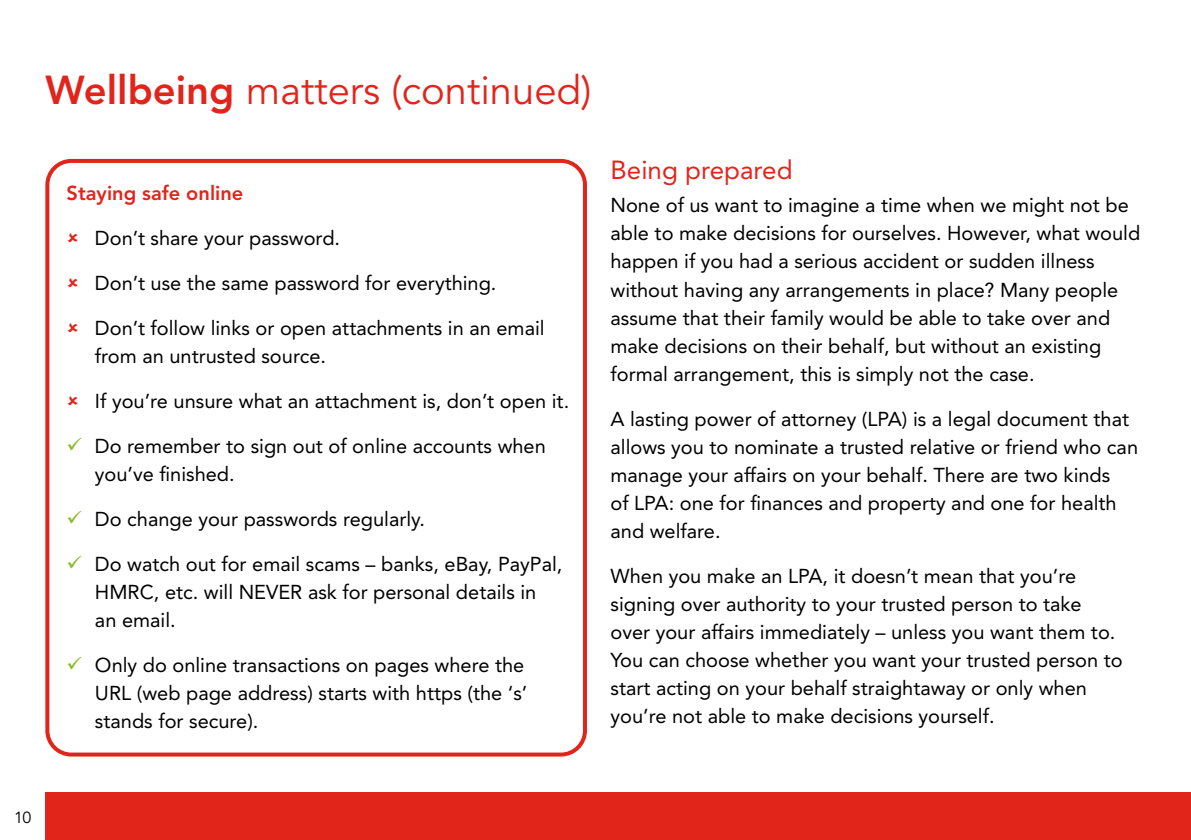
<style>
.page{position:relative;width:1191px;height:840px;background:#fff}
.page>*{position:absolute;margin:0;border:0;box-sizing:border-box;transform-origin:0 0}
.t1{font:40px "Avenir";color:#e1251b}
.t2{font:26px "Avenir";color:#e1251b}
.t3{font:20px/28px "Avenir";color:#000}
.t4{font:800 20px "Avenir";color:#e1251b}
.t5{font:16px "Avenir";color:#000}
.s1{font-weight:800}
.s2{color:#86bc25}
</style>
<div class="page">
<div style="left:45px;top:159px;width:542px;height:597px;border:4px solid #e1251b;border-radius:24px"></div>
<div style="left:45px;top:792px;width:1146px;height:47px;background:#e1251b"></div>
<h1 class="t1" style="left:45px;top:67px;width:548px"><span class="s1">Wellbeing</span> matters (continued)</h1>
<p class="t4" style="left:67px;top:181px;width:178px">Staying safe online</p>
<p class="t3" style="left:95px;top:224px;width:247px">Don’t share your password.</p>
<p class="t3" style="left:95px;top:269px;width:403px">Don’t use the same password for everything.</p>
<p class="t3" style="left:95px;top:314px;width:451px">Don’t follow links or open attachments in an email from an untrusted source.</p>
<p class="t3" style="left:95px;top:387px;width:476px">If you’re unsure what an attachment is, don’t open it.</p>
<p class="t3" style="left:95px;top:432px;width:452px;text-indent:-28px"><span class="s2">✓</span> Do remember to sign out of online accounts when you’ve finished.</p>
<p class="t3" style="left:67px;top:505px;width:360px"><span class="s2">✓</span> Do change your passwords regularly.</p>
<p class="t3" style="left:95px;top:550px;width:469px;text-indent:-28px"><span class="s2">✓</span> Do watch out for email scams – banks, eBay, PayPal,<br>HMRC, etc. will NEVER ask for personal details in an email.</p>
<p class="t3" style="left:95px;top:651px;width:434px;text-indent:-28px"><span class="s2">✓</span> Only do online transactions on pages where the<br>URL (web page address) starts with https (the ‘s’ stands for secure).</p>
<h2 class="t2" style="left:610px;top:154px;width:184px">Being prepared</h2>
<p class="t3" style="left:610px;top:191px;width:531px">None of us want to imagine a time when we might not be able to make decisions for ourselves. However, what would happen if you had a serious accident or sudden illness without having any arrangements in place? Many people assume that their family would be able to take over and make decisions on their behalf, but without an existing formal arrangement, this is simply not the case.</p>
<p class="t3" style="left:610px;top:404px;width:529px">A lasting power of attorney (LPA) is a legal document that allows you to nominate a trusted relative or friend who can manage your affairs on your behalf. There are two kinds<br>of LPA: one for finances and property and one for health and welfare.</p>
<p class="t3" style="left:610px;top:561px;width:513px">When you make an LPA, it doesn’t mean that you’re signing over authority to your trusted person to take over your affairs immediately – unless you want them to.<br>You can choose whether you want your trusted person to start acting on your behalf straightaway or only when you’re not able to make decisions yourself.</p>
<p class="t5" style="left:14px;top:807px;width:19px">10</p>
</div>
